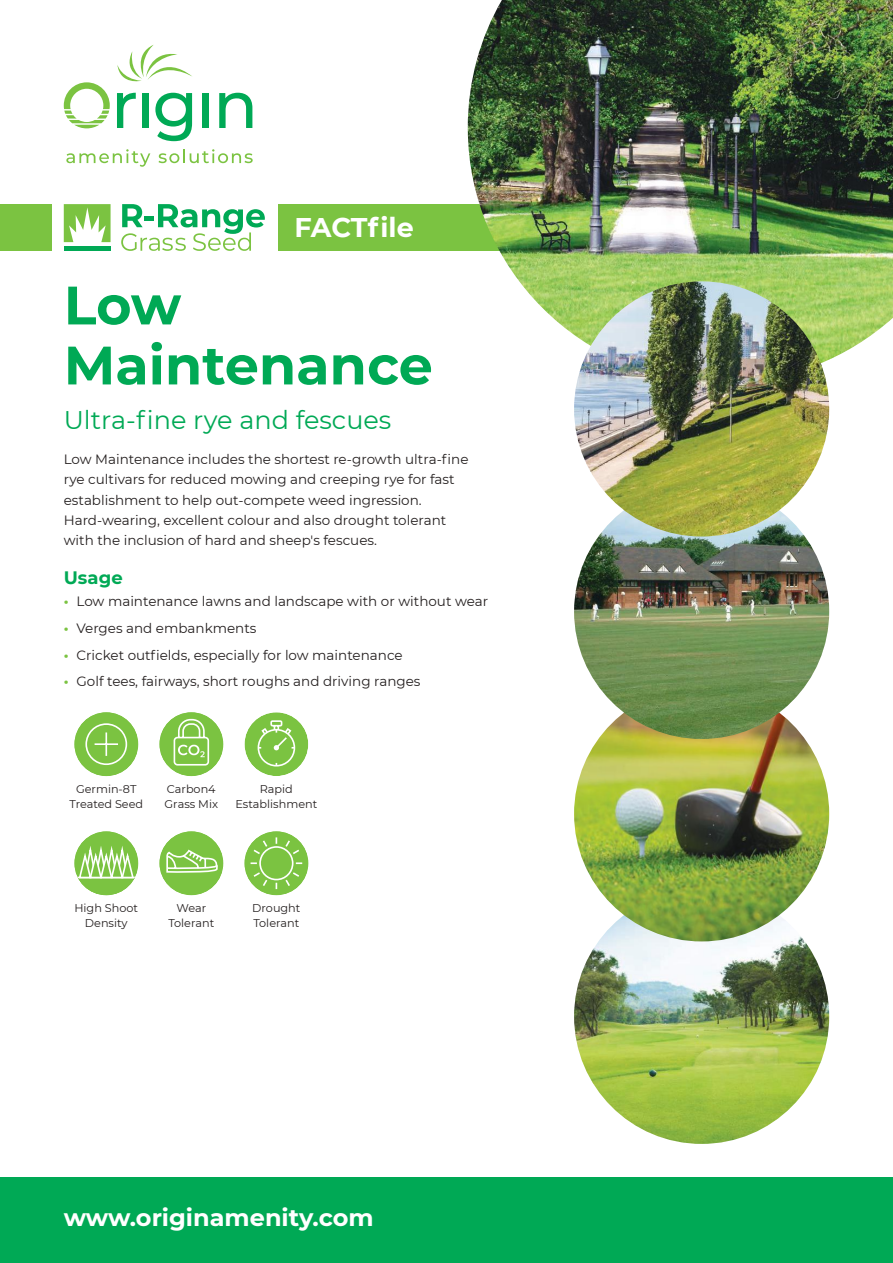
<style>
.page{position:relative;width:893px;height:1263px;background:#fff}
.page>*{position:absolute;margin:0;border:0;box-sizing:border-box;transform-origin:0 0}
.t1{font:700 54px/60px "Montserrat";color:#00a955}
.t2{font:700 27px "Montserrat";letter-spacing:-.005em;color:#fff}
.t3{font:25.5px "Montserrat";color:#00a955}
.t4{font:700 24px "Montserrat";color:#fff}
.t5{font:700 18px "Montserrat";color:#00a955}
.t6{font:13.5px/20.2px "Montserrat";color:#241f1f}
.t7{font:11.25px/14.2px "Montserrat";color:#241f1f;text-align:center}
.s1{font-weight:700;color:#7bc341}
</style>
<div class="page">
<div style="left:278px;top:204px;width:615px;height:47px;background:#7bc341"></div>
<svg style="left:64px;top:204px;width:47px;height:38px"></svg>
<svg style="left:121px;top:204px;width:144px;height:47px"></svg>
<div style="left:64px;top:246px;width:47px;height:5px;background:#00a955"></div>
<div style="left:0;top:204px;width:51px;height:47px;background:#7bc341"></div>
<svg style="left:117px;top:93px;width:19px;height:35px"></svg>
<div style="left:142px;top:93px;width:6px;height:35px;background:#00a955"></div>
<svg style="left:155px;top:93px;width:37px;height:48px"></svg>
<div style="left:202px;top:93px;width:7px;height:35px;background:#00a955"></div>
<svg style="left:219px;top:93px;width:33px;height:35px"></svg>
<svg style="left:66px;top:149px;width:84px;height:18px"></svg>
<svg style="left:158px;top:149px;width:95px;height:14px"></svg>
<svg style="left:117px;top:45px;width:75px;height:37px"></svg>
<svg style="left:64px;top:82px;width:46px;height:46px"></svg>
<div style="left:0;top:1178px;width:893px;height:85px;background:#00a955"></div>
<img style="left:468px;top:0;width:425px;height:383px">
<img style="left:574px;top:889px;width:255px;height:255px;border-radius:128px">
<img style="left:574px;top:686px;width:255px;height:255px;border-radius:128px">
<img style="left:574px;top:484px;width:255px;height:255px;border-radius:128px">
<img style="left:574px;top:281px;width:255px;height:255px;border-radius:128px">
<div style="left:74px;top:712px;width:64px;height:64px;background:#7bc341;border-radius:50%"></div>
<svg style="left:85px;top:723px;width:43px;height:42px"></svg>
<div style="left:159px;top:712px;width:64px;height:64px;background:#7bc341;border-radius:50%"></div>
<svg style="left:173px;top:718px;width:37px;height:48px"></svg>
<div style="left:244px;top:712px;width:64px;height:64px;background:#7bc341;border-radius:50%"></div>
<svg style="left:257px;top:720px;width:39px;height:47px"></svg>
<svg style="left:74px;top:831px;width:64px;height:64px"></svg>
<div style="left:159px;top:831px;width:64px;height:64px;background:#7bc341;border-radius:50%"></div>
<svg style="left:166px;top:850px;width:52px;height:23px"></svg>
<div style="left:244px;top:831px;width:64px;height:64px;background:#7bc341;border-radius:50%"></div>
<svg style="left:249px;top:836px;width:55px;height:55px"></svg>
<h2 class="t2" style="left:294px;top:208px;width:121px">FACTfile</h2>
<h1 class="t1" style="left:64px;top:273px;width:370px">Low<br>Maintenance</h1>
<h3 class="t3" style="left:64px;top:402px;width:329px">Ultra-fine rye and fescues</h3>
<p class="t6" style="left:64px;top:449px;width:406px">Low Maintenance includes the shortest re-growth ultra-fine rye cultivars for reduced mowing and creeping rye for fast establishment to help out-compete weed ingression.<br>Hard-wearing, excellent colour and also drought tolerant with the inclusion of hard and sheep's fescues.</p>
<h3 class="t5" style="left:64px;top:565px;width:60px">Usage</h3>
<p class="t6" style="left:64px;top:591px;width:426px"><span class="s1">•</span> Low maintenance lawns and landscape with or without wear</p>
<p class="t6" style="left:64px;top:618px;width:194px"><span class="s1">•</span> Verges and embankments</p>
<p class="t6" style="left:64px;top:644px;width:340px"><span class="s1">•</span> Cricket outfields, especially for low maintenance</p>
<p class="t6" style="left:64px;top:671px;width:358px"><span class="s1">•</span> Golf tees, fairways, short roughs and driving ranges</p>
<p class="t7" style="left:69px;top:782px;width:75px">Germin-8T<br>Treated Seed</p>
<p class="t7" style="left:165px;top:782px;width:55px;text-align:left">Carbon4<br>Grass Mix</p>
<p class="t7" style="left:235px;top:782px;width:83px">Rapid<br>Establishment</p>
<p class="t7" style="left:74px;top:901px;width:65px">High Shoot<br>Density</p>
<p class="t7" style="left:168px;top:901px;width:47px">Wear<br>Tolerant</p>
<p class="t7" style="left:252px;top:901px;width:50px;text-align:left">Drought<br>Tolerant</p>
<h3 class="t4" style="left:64px;top:1200px;width:311px">www.originamenity.com</h3>
</div>
